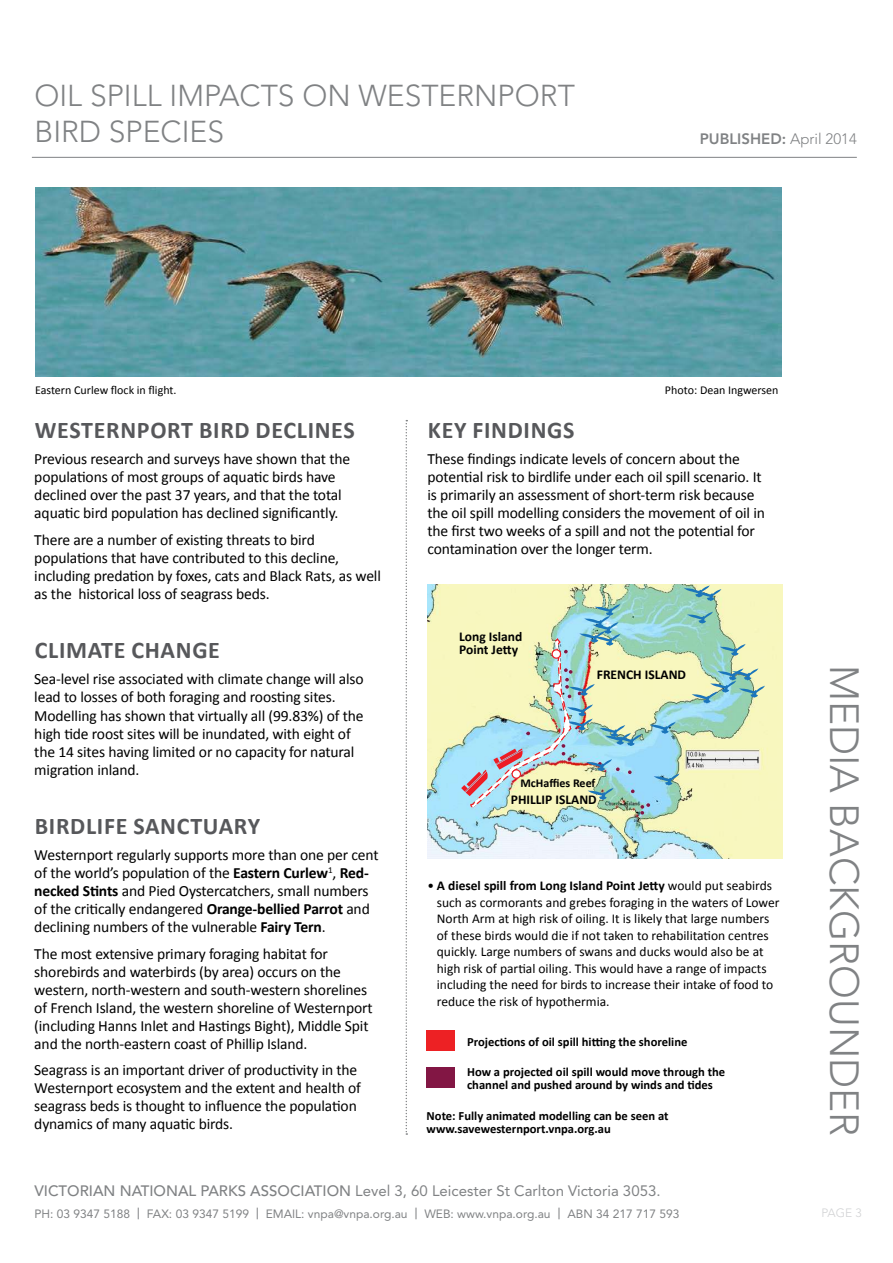
<style>
.page{position:relative;width:893px;height:1263px;background:#fff}
.page>*{position:absolute;margin:0;border:0;box-sizing:border-box;transform-origin:0 0}
.t1{font:300 40.5px "Avenir";color:#808284}
.t2{font:300 30px/36px "Avenir";color:#808284}
.t3{font:700 24px "Calibri";letter-spacing:.03em;color:#57585b}
.t4{font:15.6px/18px "Calibri";letter-spacing:-.01em;color:#000}
.t5{font:15px "Avenir";color:#808284}
.t6{font:800 15px "Avenir";color:#808284}
.t7{font:13.5px/16.5px "Calibri";color:#000}
.t8{font:700 13.5px/13.5px "Calibri";color:#000}
.t9{font:700 12.6px/13.5px "Calibri";color:#000}
.t10{font:12px "Avenir";color:#808284}
.t11{font:12px "Calibri";color:#000}
.t12{font:700 12px "Calibri";color:#000}
.t13{font:300 12px "Avenir";color:#d1d2d4}
.s1{font-weight:300}
.s2{font-weight:700}
.s3{font-weight:500}
.s4{font-size:15px}
</style>
<div class="page">
<hr style="left:32px;top:157px;width:825px;height:1px;background:#808284">
<svg style="left:406px;top:420px;width:1px;height:715px"></svg>
<img style="left:427px;top:585px;width:356px;height:273px">
<img style="left:461px;top:585px;width:304px;height:230px">
<img style="left:35px;top:187px;width:747px;height:189px">
<div style="left:427px;top:1030px;width:28px;height:21px;background:#ed2124"></div>
<div style="left:427px;top:1067px;width:28px;height:21px;background:#821644"></div>
<h2 class="t2" style="left:34px;top:80px;width:542px">OIL SPILL IMPACTS ON WESTERNPORT<br>BIRD SPECIES</h2>
<p class="t6" style="left:700px;top:130px;width:159px">PUBLISHED: <span class="s1">April 2014</span></p>
<p class="t11" style="left:35px;top:382px;width:143px">Eastern Curlew flock in flight.</p>
<p class="t11" style="left:665px;top:382px;width:115px">Photo: Dean Ingwersen</p>
<h3 class="t3" style="left:35px;top:415px;width:321px">WESTERNPORT BIRD DECLINES</h3>
<p class="t4" style="left:34px;top:449px;width:317px">Previous research and surveys have shown that the populations of most groups of aquatic birds have declined over the past 37 years, and that the total aquatic bird population has declined significantly.</p>
<p class="t4" style="left:34px;top:530px;width:348px">There are a number of existing threats to bird populations that have contributed to this decline, including predation by foxes, cats and Black Rats, as well as the historical loss of seagrass beds.</p>
<h3 class="t3" style="left:35px;top:635px;width:187px">CLIMATE CHANGE</h3>
<p class="t4" style="left:34px;top:669px;width:331px">Sea-level rise associated with climate change will also lead to losses of both foraging and roosting sites.<br>Modelling has shown that virtually all (99.83%) of the high tide roost sites will be inundated, with eight of the 14 sites having limited or no capacity for natural migration inland.</p>
<h3 class="t3" style="left:35px;top:811px;width:227px">BIRDLIFE SANCTuARy</h3>
<p class="t4" style="left:34px;top:845px;width:346px">Westernport regularly supports more than one per cent of the world’s population of the <span class="s2">Eastern Curlew</span><sup>1</sup>, <span class="s2">Red&shy;necked Stints</span> and Pied Oystercatchers, small numbers of the critically endangered <span class="s2">Orange-bellied Parrot</span> and declining numbers of the vulnerable <span class="s2">Fairy Tern</span>.</p>
<p class="t4" style="left:34px;top:944px;width:340px">The most extensive primary foraging habitat for shorebirds and waterbirds (by area) occurs on the western, north-western and south-western shorelines of French Island, the western shoreline of Westernport (including Hanns Inlet and Hastings Bight), Middle Spit and the north-eastern coast of Phillip Island.</p>
<p class="t4" style="left:34px;top:1060px;width:328px">Seagrass is an important driver of productivity in the Westernport ecosystem and the extent and health of seagrass beds is thought to influence the population dynamics of many aquatic birds.</p>
<h3 class="t3" style="left:428px;top:415px;width:148px">kEy FINDINGS</h3>
<p class="t4" style="left:427px;top:449px;width:339px">These findings indicate levels of concern about the potential risk to birdlife under each oil spill scenario. It is primarily an assessment of short-term risk because the oil spill modelling considers the movement of oil in the first two weeks of a spill and not the potential for contamination over the longer term.</p>
<p class="t8" style="left:459px;top:629px;width:65px">Long Island<br>Point Jetty</p>
<p class="t8" style="left:597px;top:667px;width:91px">FRENCH ISLAND</p>
<p class="t12" style="left:520px;top:775px;width:76px">McHaffies Reef</p>
<p class="t8" style="left:511px;top:792px;width:87px">PHILLIP ISLAND</p>
<p class="t7" style="left:437px;top:877px;width:344px;text-indent:-10px">• <span class="s2">A diesel spill from Long Island Point Jetty</span> would put seabirds such as cormorants and grebes foraging in the waters of Lower North Arm at high risk of oiling. It is likely that large numbers of these birds would die if not taken to rehabilitation centres quickly. Large numbers of swans and ducks would also be at high risk of partial oiling. This would have a range of impacts including the need for birds to increase their intake of food to reduce the risk of hypothermia.</p>
<p class="t9" style="left:467px;top:1034px;width:222px">Projections of oil spill hitting the shoreline</p>
<p class="t9" style="left:467px;top:1064px;width:260px">How a projected oil spill would move through the channel and pushed around by winds and tides</p>
<p class="t9" style="left:427px;top:1108px;width:243px">Note: Fully animated modelling can be seen at www.savewesternport.vnpa.org.au</p>
<p class="t5" style="left:34px;top:1184px;width:628px"><span class="s3">VICTORIAN NATIONAL PARKS ASSOCIATION</span> Level 3, 60 Leicester St Carlton Victoria 3053.</p>
<p class="t10" style="left:34px;top:1209px;width:646px">PH: 03 9347 5188 <span class="s4">|</span> FAX: 03 9347 5199 <span class="s4">|</span> EMAIL: vnpa@vnpa.org.au <span class="s4">|</span> WEB: www.vnpa.org.au <span class="s4">|</span> ABN 34 217 717 593</p>
<h1 class="t1" style="left:861px;top:664px;width:473px;rotate:90deg">MEDIA BACKGROUNDER</h1>
<p class="t13" style="left:822px;top:1208px;width:42px">PAGE 3</p>
</div>
